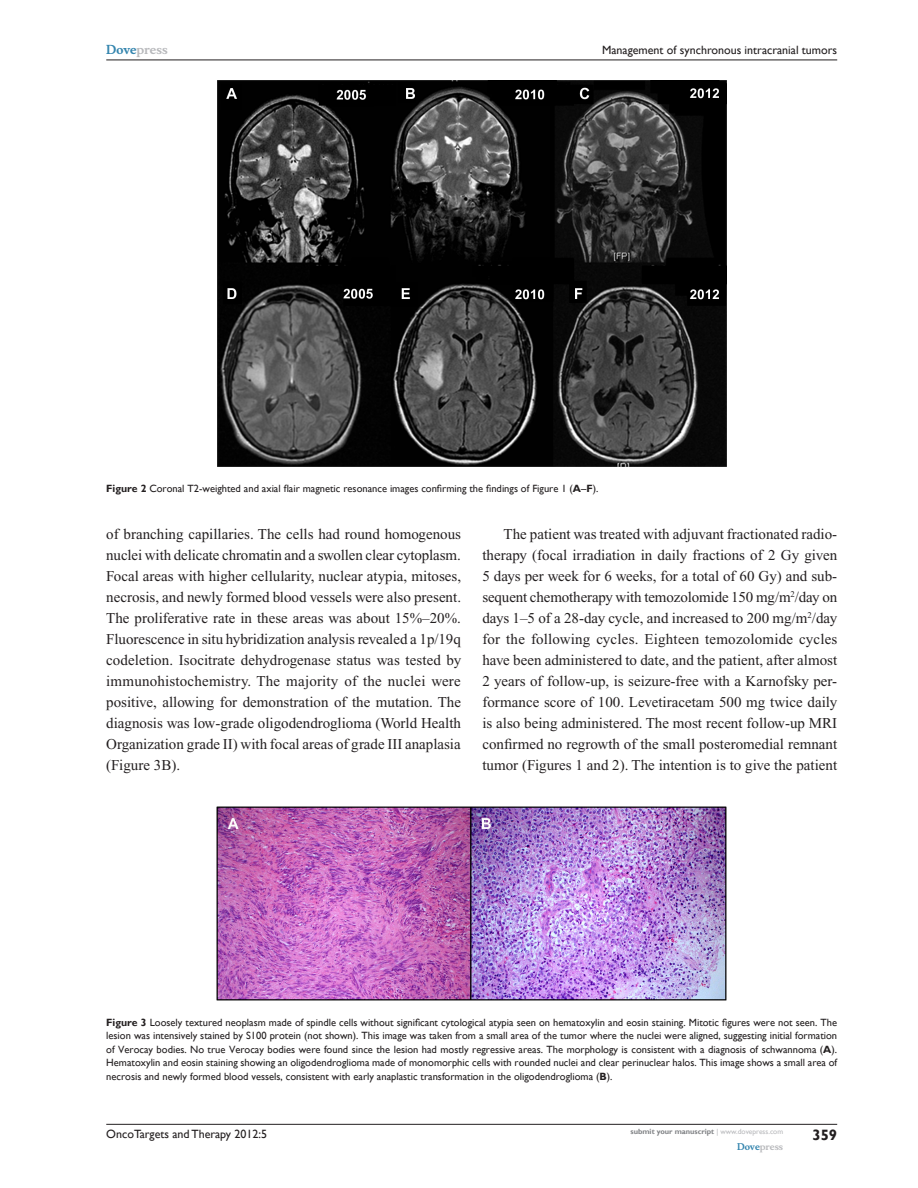
<style>
.page{position:relative;width:918px;height:1188px;background:#fff}
.page>*{position:absolute;margin:0;border:0;box-sizing:border-box;transform-origin:0 0}
.Tx{font:15px/21px "Times New Roman";color:#231f20;text-align:justify}
.RunFolio-R{font:700 15px "Gill Sans";color:#231f20}
.RunH-R{font:12px "Gill Sans";color:#231f20}
.RunF-R{font:12px "Gill Sans";color:#231f20}
.RunH-Brand-R{font:700 12px "Musee";color:#b8b9bc}
.FC{font:10.5px/13.5px "Gill Sans";color:#231f20;text-align:justify}
.RunF-Brand-R{font:700 9px "Musee";color:#b8b9bc}
.RunF-SubmityourMS-R{font:700 7.5px "Gill Sans";color:#808285}
.s1{color:#3485ae}
.s2{font-weight:700}
.s3{font-weight:400;color:#b8b9bc}
</style>
<div class="page">
<hr style="left:106px;top:1124px;width:731px;height:1px;background:#231f20">
<hr style="left:106px;top:60px;width:731px;height:1px;background:#231f20">
<img style="left:217px;top:81px;width:509px;height:386px">
<img style="left:217px;top:807px;width:510px;height:194px">
<p class="RunH-Brand-R" style="left:106px;top:43px;width:63px"><span class="s1">Dove</span>press</p>
<p class="RunH-R" style="left:602px;top:43px;width:237px">Management of synchronous intracranial tumors</p>
<p class="FC" style="left:106px;top:482px;width:494px"><span class="s2">Figure 2</span> Coronal T2-weighted and axial flair magnetic resonance images confirming the findings of Figure 1 (<span class="s2">A</span>–<span class="s2">F</span>).</p>
<p class="Tx" style="left:106px;top:524px;width:357px">of branching capillaries. The cells had round homogenous nuclei with delicate chromatin and a swollen clear cytoplasm.<br>Focal areas with higher cellularity, nuclear atypia, mitoses, necrosis, and newly formed blood vessels were also present.<br>The proliferative rate in these areas was about 15%–20%.<br>Fluorescence in situ hybridization analysis revealed a 1p/19q codeletion. Isocitrate dehydrogenase status was tested by immunohistochemistry. The majority of the nuclei were positive, allowing for demonstration of the mutation. The diagnosis was low-grade oligodendroglioma (World Health Organization grade II) with focal areas of grade III anaplasia (Figure 3B).</p>
<p class="Tx" style="left:482px;top:524px;width:357px;text-indent:21px">The patient was treated with adjuvant fractionated radio&shy;therapy (focal irradiation in daily fractions of 2 Gy given 5 days per week for 6 weeks, for a total of 60 Gy) and sub&shy;sequent chemotherapy with temozolomide 150 mg/m<sup>2</sup>/day on days 1–5 of a 28-day cycle, and increased to 200 mg/m<sup>2</sup>/day for the following cycles. Eighteen temozolomide cycles have been administered to date, and the patient, after almost 2 years of follow-up, is seizure-free with a Karnofsky per&shy;formance score of 100. Levetiracetam 500 mg twice daily is also being administered. The most recent follow-up MRI confirmed no regrowth of the small posteromedial remnant tumor (Figures 1 and 2). The intention is to give the patient</p>
<p class="FC" style="left:106px;top:1015px;width:732px"><span class="s2">Figure 3</span> Loosely textured neoplasm made of spindle cells without significant cytological atypia seen on hematoxylin and eosin staining. Mitotic figures were not seen. The lesion was intensively stained by S100 protein (not shown). This image was taken from a small area of the tumor where the nuclei were aligned, suggesting initial formation of Verocay bodies. No true Verocay bodies were found since the lesion had mostly regressive areas. The morphology is consistent with a diagnosis of schwannoma (<span class="s2">A</span>).<br>Hematoxylin and eosin staining showing an oligodendroglioma made of monomorphic cells with rounded nuclei and clear perinuclear halos. This image shows a small area of necrosis and newly formed blood vessels, consistent with early anaplastic transformation in the oligodendroglioma (<span class="s2">B</span>).</p>
<p class="RunF-R" style="left:106px;top:1127px;width:162px">OncoTargets and Therapy 2012:5</p>
<p class="RunF-SubmityourMS-R" style="left:631px;top:1127px;width:154px">submit your manuscript <span class="s3">| www.dovepress.com</span></p>
<p class="RunF-Brand-R" style="left:737px;top:1141px;width:48px"><span class="s1">Dove</span>press</p>
<p class="RunFolio-R" style="left:812px;top:1126px;width:26px">359</p>
</div>
